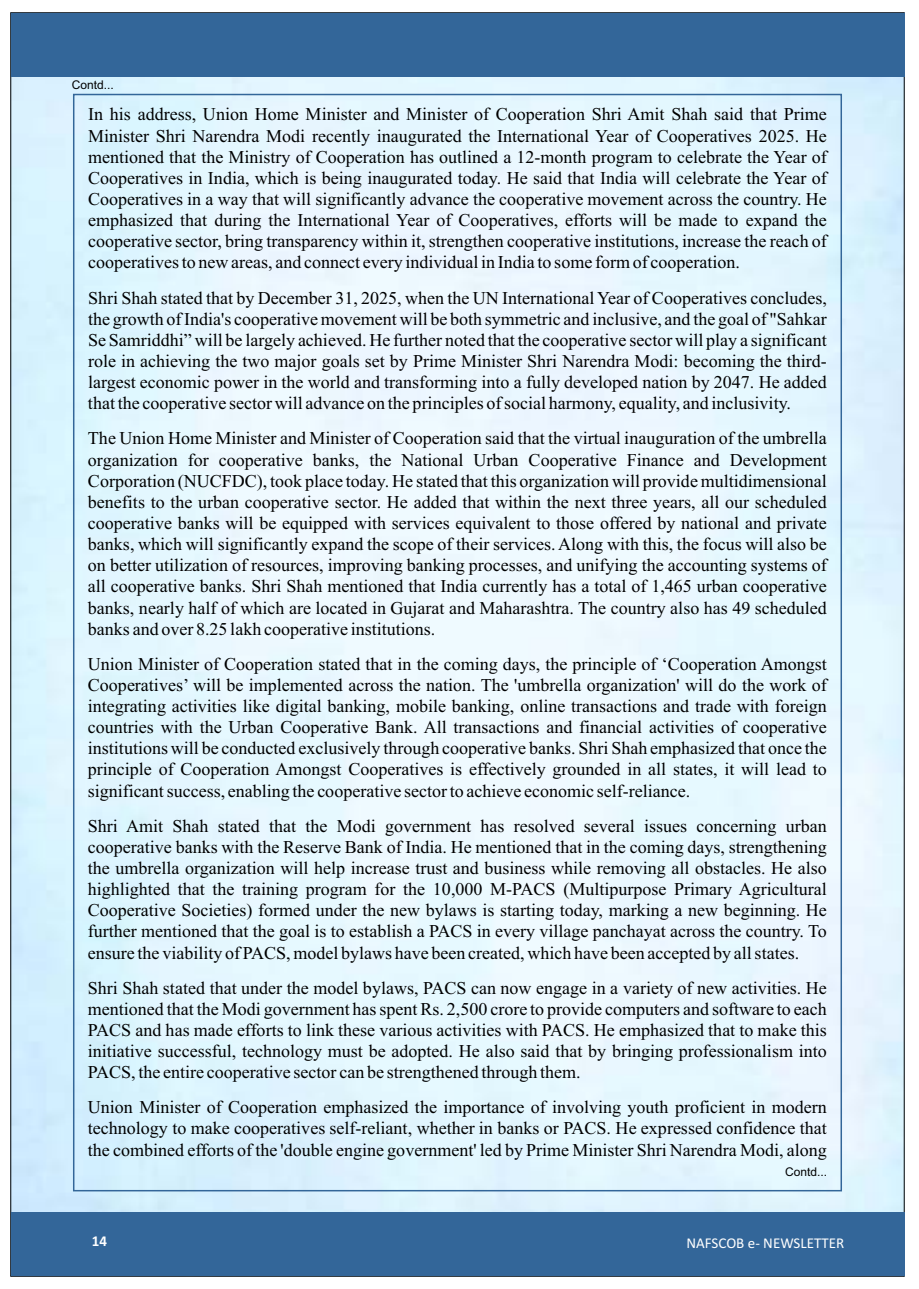
<style>
.page{position:relative;width:919px;height:1289px;background:#fff}
.page>*{position:absolute;margin:0;border:0;box-sizing:border-box;transform-origin:0 0}
.t1{font:18px/21.1px "Times New Roman";color:#000;text-align:justify}
.t2{font:15px "Calibri";color:#fff}
.t3{font:700 15px "Calibri";color:#fff}
.t4{font:12px "Arial";color:#000}
</style>
<div class="page">
<img style="left:13px;top:76px;width:889px;height:1136px">
<div style="left:11px;top:1212px;width:893px;height:64px;background:#369"></div>
<div style="left:11px;top:13px;width:893px;height:63px;background:#369"></div>
<p class="t4" style="left:72px;top:80px;width:44px">Contd...</p>
<p class="t1" style="left:88px;top:106px;width:740px">In his address, Union Home Minister and Minister of Cooperation Shri Amit Shah said that Prime Minister Shri Narendra Modi recently inaugurated the International Year of Cooperatives 2025. He mentioned that the Ministry of Cooperation has outlined a 12-month program to celebrate the Year of Cooperatives in India, which is being inaugurated today. He said that India will celebrate the Year of Cooperatives in a way that will significantly advance the cooperative movement across the country. He emphasized that during the International Year of Cooperatives, efforts will be made to expand the cooperative sector, bring transparency within it, strengthen cooperative institutions, increase the reach of cooperatives to new areas, and connect every individual in India to some form of cooperation.</p>
<p class="t1" style="left:88px;top:289px;width:740px">Shri Shah stated that by December 31, 2025, when the UN International Year of Cooperatives concludes, the growth of India's cooperative movement will be both symmetric and inclusive, and the goal of "Sahkar Se Samriddhi” will be largely achieved. He further noted that the cooperative sector will play a significant role in achieving the two major goals set by Prime Minister Shri Narendra Modi: becoming the third&shy;largest economic power in the world and transforming into a fully developed nation by 2047. He added that the cooperative sector will advance on the principles of social harmony, equality, and inclusivity.</p>
<p class="t1" style="left:88px;top:429px;width:740px">The Union Home Minister and Minister of Cooperation said that the virtual inauguration of the umbrella organization for cooperative banks, the National Urban Cooperative Finance and Development Corporation (NUCFDC), took place today. He stated that this organization will provide multidimensional benefits to the urban cooperative sector. He added that within the next three years, all our scheduled cooperative banks will be equipped with services equivalent to those offered by national and private banks, which will significantly expand the scope of their services. Along with this, the focus will also be on better utilization of resources, improving banking processes, and unifying the accounting systems of all cooperative banks. Shri Shah mentioned that India currently has a total of 1,465 urban cooperative banks, nearly half of which are located in Gujarat and Maharashtra. The country also has 49 scheduled banks and over 8.25 lakh cooperative institutions.</p>
<p class="t1" style="left:88px;top:655px;width:740px">Union Minister of Cooperation stated that in the coming days, the principle of ‘Cooperation Amongst Cooperatives’ will be implemented across the nation. The 'umbrella organization' will do the work of integrating activities like digital banking, mobile banking, online transactions and trade with foreign countries with the Urban Cooperative Bank. All transactions and financial activities of cooperative institutions will be conducted exclusively through cooperative banks. Shri Shah emphasized that once the principle of Cooperation Amongst Cooperatives is effectively grounded in all states, it will lead to significant success, enabling the cooperative sector to achieve economic self-reliance.</p>
<p class="t1" style="left:88px;top:816px;width:740px">Shri Amit Shah stated that the Modi government has resolved several issues concerning urban cooperative banks with the Reserve Bank of India. He mentioned that in the coming days, strengthening the umbrella organization will help increase trust and business while removing all obstacles. He also highlighted that the training program for the 10,000 M-PACS (Multipurpose Primary Agricultural Cooperative Societies) formed under the new bylaws is starting today, marking a new beginning. He further mentioned that the goal is to establish a PACS in every village panchayat across the country. To ensure the viability of PACS, model bylaws have been created, which have been accepted by all states.</p>
<p class="t1" style="left:88px;top:978px;width:740px">Shri Shah stated that under the model bylaws, PACS can now engage in a variety of new activities. He mentioned that the Modi government has spent Rs. 2,500 crore to provide computers and software to each PACS and has made efforts to link these various activities with PACS. He emphasized that to make this initiative successful, technology must be adopted. He also said that by bringing professionalism into PACS, the entire cooperative sector can be strengthened through them.</p>
<p class="t1" style="left:88px;top:1098px;width:740px">Union Minister of Cooperation emphasized the importance of involving youth proficient in modern technology to make cooperatives self-reliant, whether in banks or PACS. He expressed confidence that the combined efforts of the 'double engine government' led by Prime Minister Shri Narendra Modi, along</p>
<p class="t4" style="left:785px;top:1167px;width:44px">Contd...</p>
<p class="t3" style="left:92px;top:1234px;width:17px">14</p>
<p class="t2" style="left:686px;top:1236px;width:159px">NAFSCOB e- NEWSLETTER</p>
</div>
